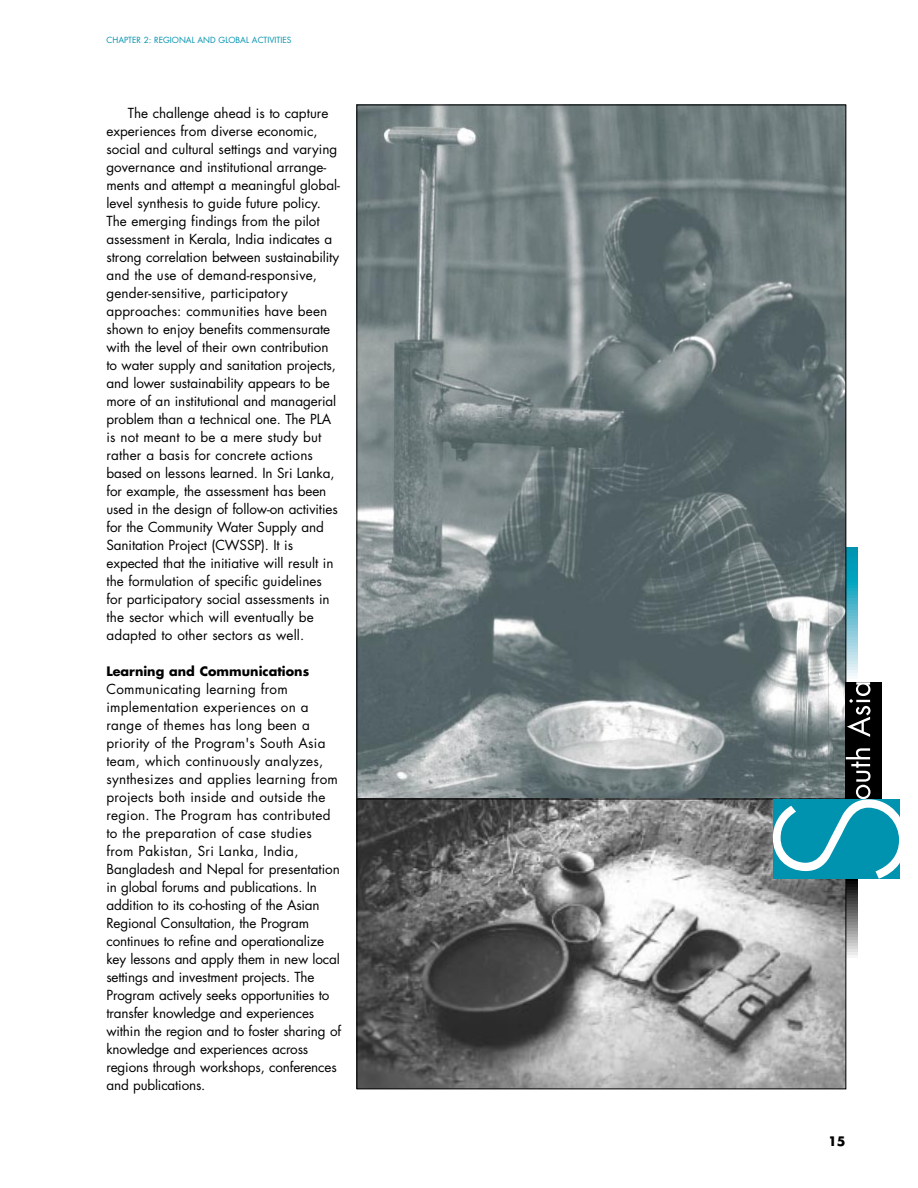
<style>
.page{position:relative;width:918px;height:1188px;background:#fff}
.page>*{position:absolute;margin:0;border:0;box-sizing:border-box;transform-origin:0 0}
.t1{font:13.5px/18px "Futura";color:#000}
.t2{font:700 12.75px "Futura";color:#000}
.t3{font:8.25px "Futura";color:#0092af}
</style>
<div class="page">
<img style="left:359px;top:107px;width:485px;height:980px">
<div style="left:846px;top:682px;width:36px;height:117px;background:#000"></div>
<svg style="left:773px;top:748px;width:127px;height:212px"></svg>
<svg style="left:846px;top:547px;width:25px;height:190px"></svg>
<p class="t3" style="left:107px;top:36px;width:186px">CHAPTER 2: REGIONAL AND GLOBAL ACTIVITIES</p>
<p class="t1" style="left:106px;top:105px;width:235px;text-indent:21px">The challenge ahead is to capture experiences from diverse economic, social and cultural settings and varying governance and institutional arrange&shy;ments and attempt a meaningful global&shy;level synthesis to guide future policy.<br>The emerging findings from the pilot assessment in Kerala, India indicates a strong correlation between sustainability and the use of demand-responsive, gender-sensitive, participatory approaches: communities have been shown to enjoy benefits commensurate with the level of their own contribution to water supply and sanitation projects, and lower sustainability appears to be more of an institutional and managerial problem than a technical one. The PLA is not meant to be a mere study but rather a basis for concrete actions based on lessons learned. In Sri Lanka, for example, the assessment has been used in the design of follow-on activities for the Community Water Supply and Sanitation Project (CWSSP). It is expected that the initiative will result in the formulation of specific guidelines for participatory social assessments in the sector which will eventually be adapted to other sectors as well.</p>
<p class="t2" style="left:106px;top:665px;width:204px">Learning and Communications</p>
<p class="t1" style="left:106px;top:681px;width:236px">Communicating learning from implementation experiences on a range of themes has long been a priority of the Program's South Asia team, which continuously analyzes, synthesizes and applies learning from projects both inside and outside the region. The Program has contributed to the preparation of case studies from Pakistan, Sri Lanka, India, Bangladesh and Nepal for presentation in global forums and publications. In addition to its co-hosting of the Asian Regional Consultation, the Program continues to refine and operationalize key lessons and apply them in new local settings and investment projects. The Program actively seeks opportunities to transfer knowledge and experiences within the region and to foster sharing of knowledge and experiences across regions through workshops, conferences and publications.</p>
<p class="t2" style="left:828px;top:1135px;width:19px">15</p>
</div>
